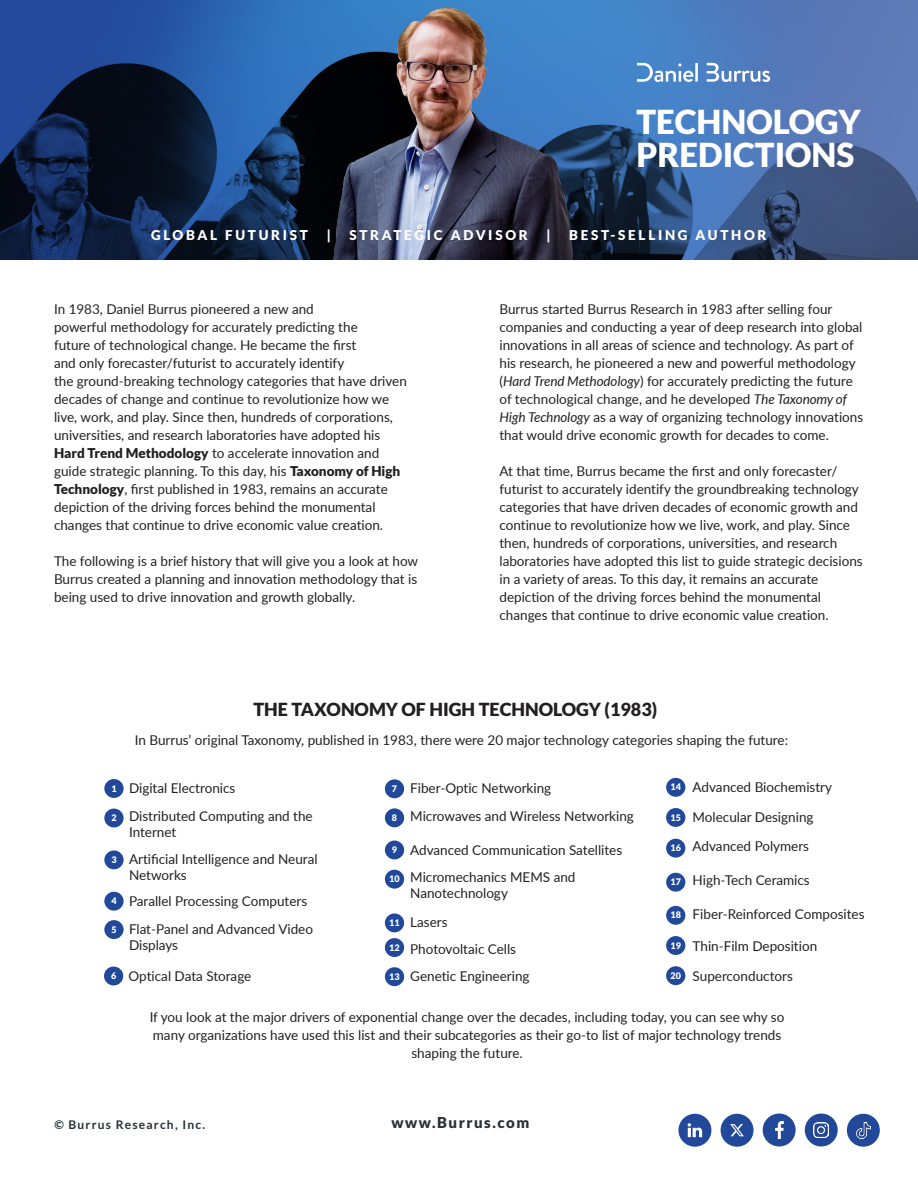
<style>
.page{position:relative;width:918px;height:1188px;background:#fff}
.page>*{position:absolute;margin:0;border:0;box-sizing:border-box;transform-origin:0 0}
.t1{font:900 33px/33px "Lato";color:#fff}
.t2{font:900 18px "Lato";color:#231f20}
.t3{font:900 15px "Lato";letter-spacing:.1em;color:#272f37}
.t4{font:13.5px/18px "Lato";color:#231f20}
.t5{font:900 13.5px "Lato";letter-spacing:.2em;color:#fff}
.t6{font:700 12px "Lato";letter-spacing:.1em;color:#223037}
.t7{font:900 9px "Lato";color:#fff}
.s1{font-weight:900}
.s2{font-style:italic}
</style>
<div class="page">
<img style="left:0;top:0;width:918px;height:259px">
<img style="left:306px;top:8px;width:282px;height:251px">
<hr style="left:695px;top:63px;width:3px;height:19px;background:#fff">
<svg style="left:707px;top:63px;width:63px;height:19px"></svg>
<svg style="left:637px;top:63px;width:56px;height:19px"></svg>
<div style="left:104px;top:779px;width:20px;height:19px;background:#224999;border-radius:50%"></div>
<div style="left:104px;top:809px;width:20px;height:18px;background:#224999;border-radius:50%"></div>
<div style="left:104px;top:850px;width:20px;height:19px;background:#224999;border-radius:50%"></div>
<div style="left:104px;top:892px;width:20px;height:19px;background:#224999;border-radius:50%"></div>
<div style="left:104px;top:920px;width:20px;height:19px;background:#224999;border-radius:50%"></div>
<div style="left:104px;top:967px;width:19px;height:18px;background:#224999;border-radius:50%"></div>
<div style="left:385px;top:779px;width:19px;height:19px;background:#224999;border-radius:50%"></div>
<div style="left:385px;top:808px;width:19px;height:19px;background:#224999;border-radius:50%"></div>
<div style="left:385px;top:841px;width:19px;height:18px;background:#224999;border-radius:50%"></div>
<div style="left:385px;top:870px;width:19px;height:19px;background:#224999;border-radius:50%"></div>
<div style="left:385px;top:913px;width:19px;height:19px;background:#224999;border-radius:50%"></div>
<div style="left:385px;top:938px;width:19px;height:19px;background:#224999;border-radius:50%"></div>
<div style="left:385px;top:967px;width:19px;height:19px;background:#224999;border-radius:50%"></div>
<div style="left:666px;top:778px;width:19px;height:19px;background:#224999;border-radius:50%"></div>
<div style="left:666px;top:808px;width:19px;height:19px;background:#224999;border-radius:50%"></div>
<div style="left:666px;top:839px;width:19px;height:19px;background:#224999;border-radius:50%"></div>
<div style="left:666px;top:873px;width:19px;height:19px;background:#224999;border-radius:50%"></div>
<div style="left:666px;top:906px;width:19px;height:19px;background:#224999;border-radius:50%"></div>
<div style="left:666px;top:936px;width:19px;height:19px;background:#224999;border-radius:50%"></div>
<div style="left:666px;top:966px;width:19px;height:19px;background:#224999;border-radius:50%"></div>
<div style="left:805px;top:1114px;width:33px;height:32px;background:#224999;border-radius:50%"></div>
<img style="left:814px;top:1123px;width:15px;height:15px">
<div style="left:763px;top:1114px;width:33px;height:32px;background:#224999;border-radius:50%"></div>
<img style="left:775px;top:1122px;width:9px;height:16px">
<div style="left:678px;top:1114px;width:33px;height:33px;background:#224999;border-radius:50%"></div>
<svg style="left:688px;top:1123px;width:14px;height:14px"></svg>
<div style="left:721px;top:1114px;width:33px;height:33px;background:#224999;border-radius:50%"></div>
<svg style="left:730px;top:1123px;width:24px;height:14px"></svg>
<div style="left:847px;top:1114px;width:33px;height:33px;background:#224999;border-radius:50%"></div>
<img style="left:856px;top:1122px;width:15px;height:16px">
<h1 class="t1" style="left:637px;top:105px;width:226px">TECHNOLOGY<br>PREDICTIONS</h1>
<p class="t5" style="left:151px;top:227px;width:159px">GLOBAL FUTURIST</p>
<p class="t5" style="left:327px;top:227px;width:6px">|</p>
<p class="t5" style="left:349px;top:227px;width:180px">STRATEGIC ADVISOR</p>
<p class="t5" style="left:546px;top:227px;width:6px">|</p>
<p class="t5" style="left:569px;top:227px;width:199px">BEST-SELLING AUTHOR</p>
<p class="t4" style="left:54px;top:300px;width:354px">In 1983, Daniel Burrus pioneered a new and<br>powerful methodology for accurately predicting the<br>future of technological change. He became the first<br>and only forecaster/futurist to accurately identify<br>the ground-breaking technology categories that have driven decades of change and continue to revolutionize how we live, work, and play. Since then, hundreds of corporations, universities, and research laboratories have adopted his <span class="s1">Hard Trend Methodology</span> to accelerate innovation and guide strategic planning. To this day, his <span class="s1">Taxonomy of High Technology</span>, first published in 1983, remains an accurate depiction of the driving forces behind the monumental changes that continue to drive economic value creation.</p>
<p class="t4" style="left:54px;top:552px;width:366px;text-align:justify">The following is a brief history that will give you a look at how Burrus created a planning and innovation methodology that is being used to drive innovation and growth globally.</p>
<p class="t4" style="left:500px;top:300px;width:365px">Burrus started Burrus Research in 1983 after selling four companies and conducting a year of deep research into global innovations in all areas of science and technology. As part of his research, he pioneered a new and powerful methodology (<span class="s2">Hard Trend Methodology</span>) for accurately predicting the future of technological change, and he developed <span class="s2">The Taxonomy of High Technology</span> as a way of organizing technology innovations that would drive economic growth for decades to come.</p>
<p class="t4" style="left:500px;top:462px;width:365px">At that time, Burrus became the first and only forecaster/ futurist to accurately identify the groundbreaking technology categories that have driven decades of economic growth and continue to revolutionize how we live, work, and play. Since then, hundreds of corporations, universities, and research laboratories have adopted this list to guide strategic decisions in a variety of areas. To this day, it remains an accurate depiction of the driving forces behind the monumental changes that continue to drive economic value creation.</p>
<h2 class="t2" style="left:253px;top:699px;width:405px">THE TAXONOMY OF HIGH TECHNOLOGY (1983)</h2>
<p class="t4" style="left:135px;top:731px;width:655px">In Burrus’ original Taxonomy, published in 1983, there were 20 major technology categories shaping the future:</p>
<p class="t4" style="left:693px;top:773px;width:141px;line-height:29.4px">Advanced Biochemistry<br>Molecular Designing<br>Advanced Polymers</p>
<p class="t4" style="left:693px;top:871px;width:119px">High-Tech Ceramics</p>
<p class="t4" style="left:693px;top:905px;width:173px">Fiber-Reinforced Composites</p>
<p class="t4" style="left:693px;top:937px;width:126px">Thin-Film Deposition</p>
<p class="t4" style="left:129px;top:774px;width:185px;line-height:28.2px">Digital Electronics<br>Distributed Computing and the</p>
<p class="t4" style="left:129px;top:819px;width:190px;line-height:26.4px">Internet<br>Artificial Intelligence and Neural</p>
<p class="t4" style="left:129px;top:861px;width:186px;line-height:27px">Networks<br>Parallel Processing Computers<br>Flat-Panel and Advanced Video</p>
<p class="t4" style="left:129px;top:936px;width:51px">Displays</p>
<p class="t4" style="left:129px;top:967px;width:124px">Optical Data Storage</p>
<p class="t7" style="left:111px;top:783px;width:7px">1</p>
<p class="t4" style="left:410px;top:774px;width:225px;line-height:27.9px">Fiber-Optic Networking<br>Microwaves and Wireless Networking</p>
<p class="t4" style="left:410px;top:837px;width:213px;line-height:27px">Advanced Communication Satellites<br>Micromechanics MEMS and</p>
<p class="t4" style="left:410px;top:879px;width:99px;line-height:29.1px">Nanotechnology<br>Lasers</p>
<p class="t4" style="left:410px;top:940px;width:107px">Photovoltaic Cells</p>
<p class="t7" style="left:671px;top:782px;width:12px">14</p>
<p class="t7" style="left:671px;top:812px;width:12px">15</p>
<p class="t7" style="left:671px;top:843px;width:12px">16</p>
<p class="t7" style="left:671px;top:877px;width:12px">17</p>
<p class="t7" style="left:671px;top:910px;width:12px">18</p>
<p class="t7" style="left:671px;top:940px;width:12px">19</p>
<p class="t7" style="left:671px;top:970px;width:12px">20</p>
<p class="t7" style="left:392px;top:783px;width:7px">7</p>
<p class="t7" style="left:392px;top:812px;width:7px">8</p>
<p class="t7" style="left:392px;top:845px;width:7px">9</p>
<p class="t7" style="left:389px;top:873px;width:12px">10</p>
<p class="t7" style="left:389px;top:917px;width:12px">11</p>
<p class="t7" style="left:389px;top:942px;width:12px">12</p>
<p class="t7" style="left:389px;top:971px;width:12px">13</p>
<p class="t7" style="left:111px;top:813px;width:7px">2</p>
<p class="t7" style="left:111px;top:854px;width:7px">3</p>
<p class="t7" style="left:111px;top:896px;width:7px">4</p>
<p class="t7" style="left:111px;top:924px;width:7px">5</p>
<p class="t7" style="left:111px;top:971px;width:7px">6</p>
<p class="t4" style="left:410px;top:967px;width:121px">Genetic Engineering</p>
<p class="t4" style="left:693px;top:967px;width:102px">Superconductors</p>
<p class="t4" style="left:150px;top:1008px;width:636px;text-align:center">If you look at the major drivers of exponential change over the decades, including today, you can see why so many organizations have used this list and their subcategories as their go-to list of major technology trends shaping the future.</p>
<p class="t6" style="left:54px;top:1117px;width:152px">© Burrus Research, Inc.</p>
<p class="t3" style="left:392px;top:1114px;width:139px">www.Burrus.com</p>
</div>
